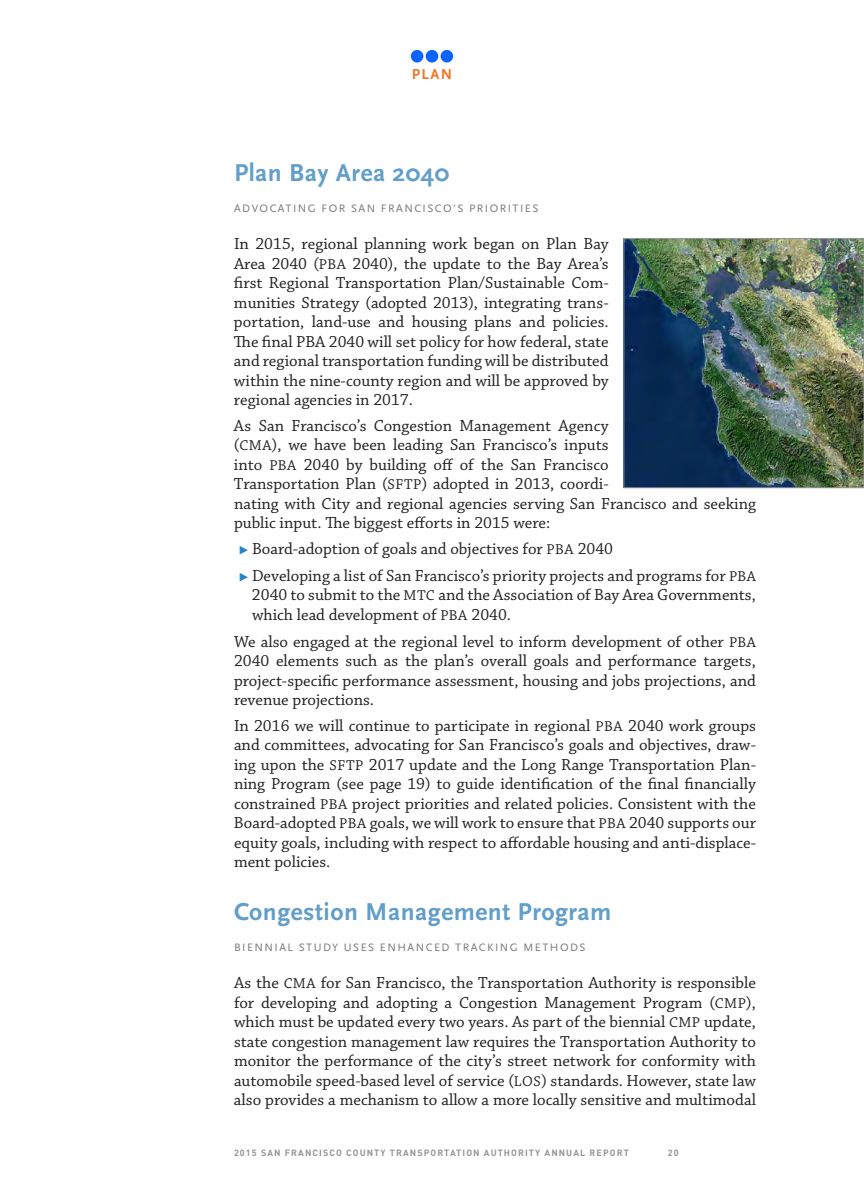
<style>
.page{position:relative;width:864px;height:1188px;background:#fff}
.page>*{position:absolute;margin:0;border:0;box-sizing:border-box;transform-origin:0 0}
.Plan_subhed{font:700 25.5px "Scala Sans OT";letter-spacing:.02em;color:#619eca}
.t1{font:16.8px/19.5px "Chaparral Pro";color:#231f20;text-align:justify}
.t2{font:700 15px "Scala Sans OT";color:#f37121}
.Subhed_tag_line{font:11.25px "Scala Sans OT";letter-spacing:.13em;color:#76787b}
.t3{font:700 9px "DIN";letter-spacing:.12em;color:#939598}
.s1{font-size:15px}
.s2{font-family:"Scala";color:#2783c5}
</style>
<div class="page">
<div style="left:411px;top:50px;width:12px;height:13px;background:#0a62ff;border-radius:50%"></div>
<div style="left:426px;top:50px;width:12px;height:13px;background:#0a62ff;border-radius:50%"></div>
<div style="left:441px;top:50px;width:12px;height:13px;background:#0a62ff;border-radius:50%"></div>
<img style="left:626px;top:240px;width:236px;height:246px">
<div style="left:624px;top:238px;width:240px;height:250px;border:1px solid #939598"></div>
<p class="t2" style="left:412px;top:66px;width:42px">PLAN</p>
<p class="Plan_subhed" style="left:234px;top:159px;width:217px">Plan Bay Area 2040</p>
<p class="Subhed_tag_line" style="left:234px;top:202px;width:306px">ADVOCATING FOR SAN FRANCISCO’S PRIORITIES</p>
<p class="t1" style="left:234px;top:235px;width:376px">In 2015, regional planning work began on Plan Bay Area 2040 (<span class="s1">PBA</span> 2040), the update to the Bay Area’s first Regional Transportation Plan/Sustainable Com&shy;munities Strategy (adopted 2013), integrating trans&shy;portation, land-use and housing plans and policies.<br>The final PBA 2040 will set policy for how federal, state and regional transportation funding will be distributed within the nine-county region and will be approved by regional agencies in 2017.</p>
<p class="t1" style="left:234px;top:417px;width:524px;text-align:left">As San Francisco’s Congestion Management Agency<br>(<span class="s1">CMA</span>), we have been leading San Francisco’s inputs<br>into <span class="s1">PBA</span> 2040 by building off of the San Francisco<br>Transportation Plan (<span class="s1">SFTP</span>) adopted in 2013, coordi-<br>nating with City and regional agencies serving San Francisco and seeking public input. The biggest efforts in 2015 were:</p>
<p class="t1" style="left:238px;top:540px;width:376px"><span class="s2">Ω</span> Board-adoption of goals and objectives for <span class="s1">PBA</span> 2040</p>
<p class="t1" style="left:252px;top:567px;width:506px;text-indent:-13px"><span class="s2">Ω</span> Developing a list of San Francisco’s priority projects and programs for <span class="s1">PBA </span>2040 to submit to the <span class="s1">MTC</span> and the Association of Bay Area Governments, which lead development of <span class="s1">PBA</span> 2040.</p>
<p class="t1" style="left:234px;top:633px;width:524px">We also engaged at the regional level to inform development of other <span class="s1">PBA </span>2040 elements such as the plan’s overall goals and performance targets, project-specific performance assessment, housing and jobs projections, and revenue projections.</p>
<p class="t1" style="left:234px;top:717px;width:524px">In 2016 we will continue to participate in regional <span class="s1">PBA</span> 2040 work groups and committees, advocating for San Francisco’s goals and objectives, draw&shy;ing upon the <span class="s1">SFTP</span> 2017 update and the Long Range Transportation Plan&shy;ning Program (see page 19) to guide identification of the final financially constrained <span class="s1">PBA</span> project priorities and related policies. Consistent with the Board-adopted <span class="s1">PBA</span> goals, we will work to ensure that <span class="s1">PBA</span> 2040 supports our equity goals, including with respect to affordable housing and anti-displace&shy;ment policies.</p>
<p class="Plan_subhed" style="left:234px;top:897px;width:379px">Congestion Management Program</p>
<p class="Subhed_tag_line" style="left:234px;top:941px;width:353px">BIENNIAL STUDY USES ENHANCED TRACKING METHODS</p>
<p class="t1" style="left:234px;top:974px;width:524px">As the <span class="s1">CMA</span> for San Francisco, the Transportation Authority is responsible for developing and adopting a Congestion Management Program (<span class="s1">CMP</span>), which must be updated every two years. As part of the biennial <span class="s1">CMP</span> update, state congestion management law requires the Transportation Authority to monitor the performance of the city’s street network for conformity with automobile speed-based level of service (<span class="s1">LOS</span>) standards. However, state law also provides a mechanism to allow a more locally sensitive and multimodal</p>
<p class="t3" style="left:234px;top:1147px;width:396px">2015 SAN FRANCISCO COUNTY TRANSPORTATION AUTHORITY ANNUAL REPORT</p>
<p class="t3" style="left:668px;top:1147px;width:12px">20</p>
</div>
